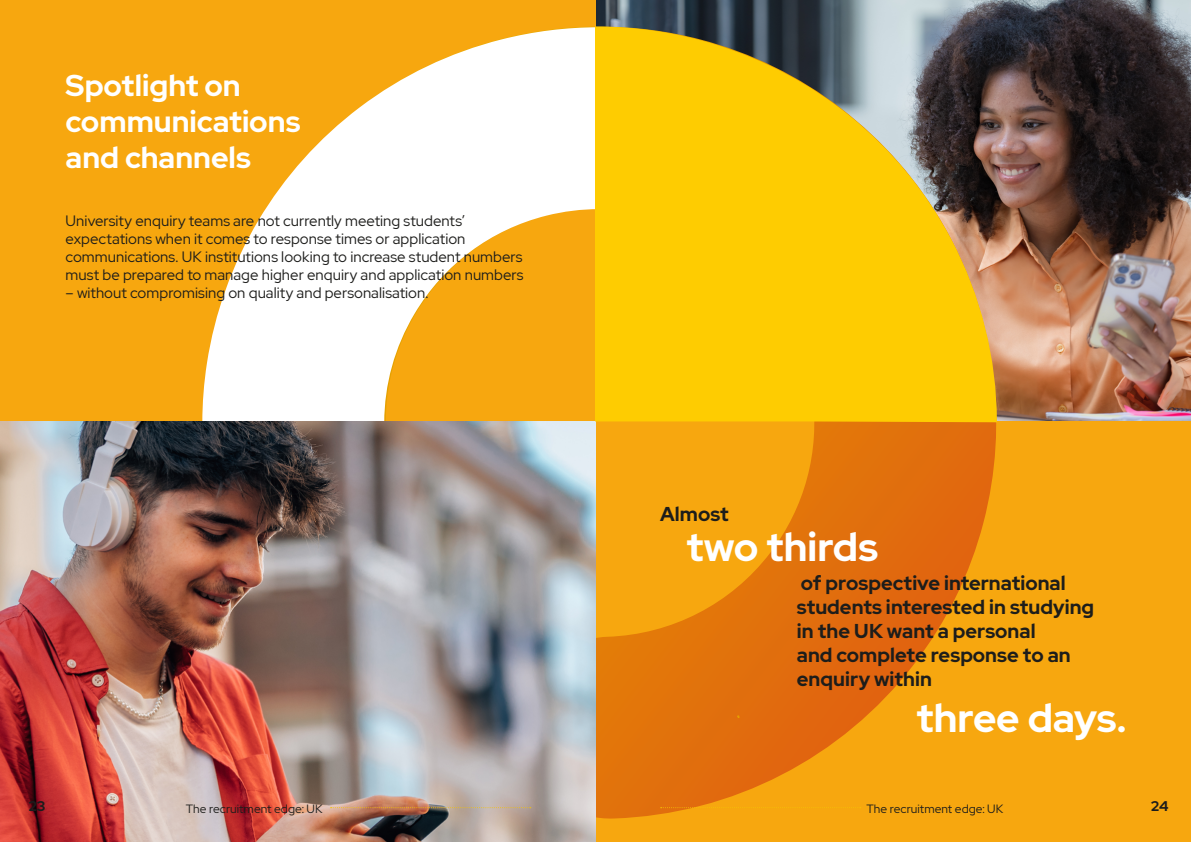
<style>
.page{position:relative;width:1191px;height:842px;background:#fff}
.page>*{position:absolute;margin:0;border:0;box-sizing:border-box;transform-origin:0 0}
.t1{font:700 40px "Red Hat Display";color:#fff}
.t2{font:700 30px/36px "Red Hat Display";color:#fff}
.t3{font:700 20px/24px "Red Hat Display";color:#1d1d1b}
.t4{font:15px/18px "Red Hat Display";color:#1d1d1b}
.t5{font:700 14px "Red Hat Display";color:#1c1c1c}
.t6{font:12px "Red Hat Display";color:#1d1d1b}
</style>
<div class="page">
<img style="left:596px;top:0;width:595px;height:421px">
<div style="left:590px;top:421px;width:601px;height:421px;background:#f7a70f"></div>
<div style="left:0;top:0;width:596px;height:421px;background:#f7a70f"></div>
<svg style="left:595px;top:27px;width:404px;height:793px"></svg>
<svg style="left:202px;top:27px;width:393px;height:394px;fill:#fff"></svg>
<img style="left:0;top:421px;width:595px;height:421px">
<svg style="left:595px;top:26px;width:402px;height:396px;background:#dfb718"></svg>
<svg style="left:331px;top:807px;width:200px;height:1px"></svg>
<svg style="left:660px;top:807px;width:201px;height:1px"></svg>
<h2 class="t2" style="left:66px;top:67px;width:236px">Spotlight on communications and channels</h2>
<p class="t4" style="left:66px;top:211px;width:459px">University enquiry teams are not currently meeting students’ expectations when it comes to response times or application communications. UK institutions looking to increase student numbers must be prepared to manage higher enquiry and application numbers</p>
<p class="t4" style="left:66px;top:283px;width:364px">– without compromising on quality and personalisation.</p>
<h3 class="t3" style="left:660px;top:502px;width:70px">Almost</h3>
<h1 class="t1" style="left:686px;top:520px;width:193px">two thirds</h1>
<h3 class="t3" style="left:797px;top:571px;width:299px">of prospective international students interested in studying in the UK want a personal<br>and complete response to an enquiry within</h3>
<h1 class="t1" style="left:916px;top:691px;width:211px">three days.</h1>
<p class="t5" style="left:29px;top:797px;width:18px">23</p>
<p class="t6" style="left:186px;top:800px;width:138px">The recruitment edge: UK</p>
<p class="t6" style="left:866px;top:800px;width:138px">The recruitment edge: UK</p>
<p class="t5" style="left:1151px;top:797px;width:19px">24</p>
</div>
